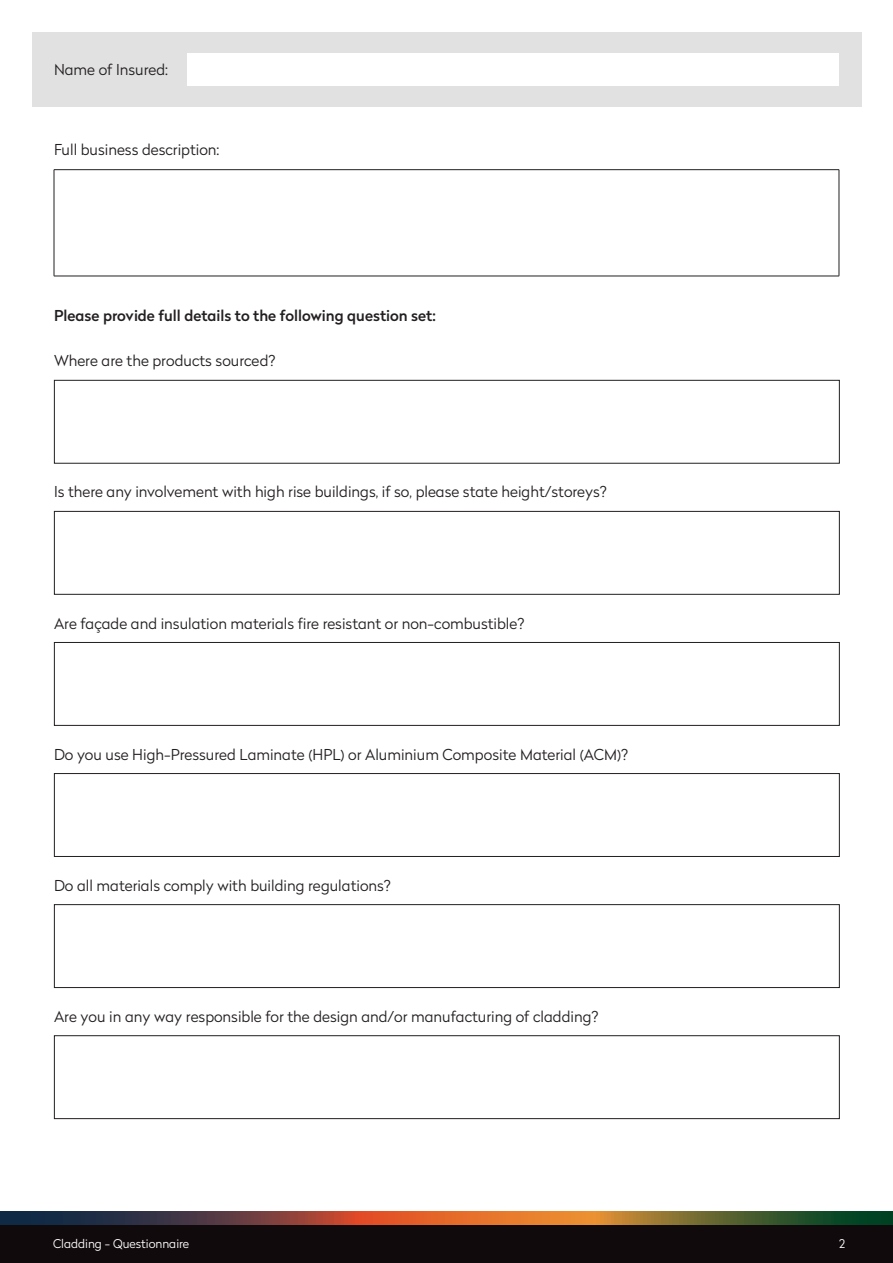
<style>
.page{position:relative;width:893px;height:1263px;background:#fff}
.page>*{position:absolute;margin:0;border:0;box-sizing:border-box;transform-origin:0 0}
.Body{font:300 15px "Radikal";color:#231f20}
.Body-2{font:500 15px "Radikal";color:#231f20}
.t1{font:300 12px "Radikal";color:#fff}
</style>
<div class="page">
<div style="left:0;top:1220px;width:893px;height:43px;background:#110a0c"></div>
<svg style="left:0;top:1212px;width:893px;height:12px;background:#7b5434"></svg>
<div style="left:32px;top:32px;width:829px;height:74px;background:#e1e1e2"></div>
<div style="left:187px;top:53px;width:652px;height:32px;background:#fff"></div>
<hr style="left:54px;top:169px;width:785px;height:1px;background:#231f20">
<hr style="left:54px;top:170px;width:1px;height:106px;background:#231f20">
<hr style="left:839px;top:170px;width:1px;height:106px;background:#231f20">
<hr style="left:54px;top:276px;width:785px;height:1px;background:#231f20">
<div style="left:54px;top:380px;width:785px;height:83px;border:1px solid #231f20"></div>
<div style="left:54px;top:511px;width:785px;height:83px;border:1px solid #231f20"></div>
<div style="left:54px;top:642px;width:785px;height:83px;border:1px solid #231f20"></div>
<div style="left:54px;top:773px;width:785px;height:84px;border:1px solid #231f20"></div>
<div style="left:54px;top:904px;width:785px;height:84px;border:1px solid #231f20"></div>
<div style="left:54px;top:1035px;width:785px;height:84px;border:1px solid #231f20"></div>
<p class="Body" style="left:54px;top:59px;width:116px">Name of Insured:</p>
<p class="Body" style="left:54px;top:139px;width:167px">Full business description:</p>
<p class="Body-2" style="left:54px;top:305px;width:383px">Please provide full details to the following question set:</p>
<p class="Body" style="left:54px;top:350px;width:223px">Where are the products sourced?</p>
<p class="Body" style="left:54px;top:481px;width:554px">Is there any involvement with high rise buildings, if so, please state height/storeys?</p>
<p class="Body" style="left:54px;top:612px;width:472px">Are façade and insulation materials fire resistant or non-combustible?</p>
<p class="Body" style="left:54px;top:744px;width:576px">Do you use High-Pressured Laminate (HPL) or Aluminium Composite Material (ACM)?</p>
<p class="Body" style="left:54px;top:875px;width:338px">Do all materials comply with building regulations?</p>
<p class="Body" style="left:54px;top:1006px;width:546px">Are you in any way responsible for the design and/or manufacturing of cladding?</p>
<p class="t1" style="left:53px;top:1235px;width:138px">Cladding - Questionnaire</p>
<p class="t1" style="left:839px;top:1235px;width:8px">2</p>
</div>
